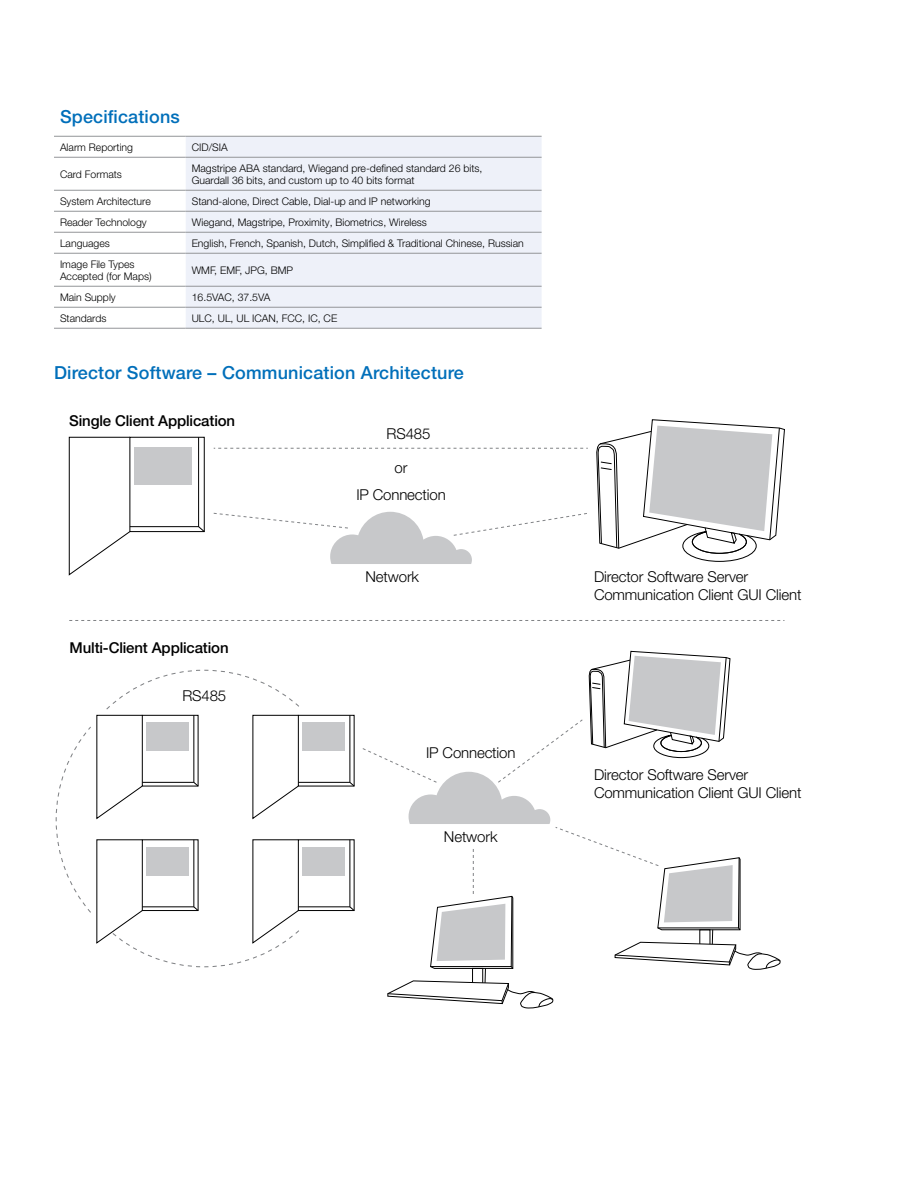
<style>
.page{position:relative;width:918px;height:1188px;background:#fff}
.page>*{position:absolute;margin:0;border:0;box-sizing:border-box;transform-origin:0 0}
.t1{font:500 18px "Helvetica Neue LT Pro";letter-spacing:.01em;color:#006fba}
.t2{font:300 15px/18px "Helvetica Neue LT Std";letter-spacing:-.01em;color:#000}
.t3{font:500 15px "Helvetica Neue LT Std";letter-spacing:-.01em;color:#000}
.t4{font:300 10.5px/12px "Helvetica Neue LT Pro";color:#000}
</style>
<div class="page">
<svg style="left:54px;top:156px;width:132px;height:172px"></svg>
<div style="left:186px;top:137px;width:356px;height:191px;background:#eef1f9"></div>
<hr style="left:54px;top:211px;width:132px;height:1px;background:#939598">
<hr style="left:54px;top:232px;width:132px;height:1px;background:#939598">
<hr style="left:54px;top:253px;width:132px;height:1px;background:#939598">
<hr style="left:54px;top:286px;width:132px;height:1px;background:#939598">
<hr style="left:54px;top:307px;width:132px;height:1px;background:#939598">
<hr style="left:54px;top:328px;width:132px;height:1px;background:#939598">
<hr style="left:186px;top:211px;width:356px;height:1px;background:#939598">
<hr style="left:186px;top:232px;width:356px;height:1px;background:#939598">
<hr style="left:186px;top:253px;width:356px;height:1px;background:#939598">
<hr style="left:186px;top:286px;width:356px;height:1px;background:#939598">
<hr style="left:186px;top:307px;width:356px;height:1px;background:#939598">
<hr style="left:186px;top:328px;width:356px;height:1px;background:#939598">
<hr style="left:54px;top:157px;width:132px;height:1px;background:#939598">
<hr style="left:186px;top:157px;width:356px;height:1px;background:#939598">
<hr style="left:54px;top:190px;width:132px;height:1px;background:#939598">
<hr style="left:186px;top:190px;width:356px;height:1px;background:#939598">
<hr style="left:54px;top:136px;width:132px;height:1px;background:#939598">
<hr style="left:186px;top:136px;width:356px;height:1px;background:#939598">
<svg style="left:596px;top:419px;width:189px;height:143px"></svg>
<div style="left:130px;top:437px;width:75px;height:95px;border:1px solid #000"></div>
<svg style="left:69px;top:437px;width:62px;height:139px"></svg>
<svg style="left:198px;top:437px;width:7px;height:96px"></svg>
<hr style="left:130px;top:526px;width:69px;height:1px;background:#000">
<div style="left:135px;top:447px;width:57px;height:37px;background:#c7c8ca"></div>
<div style="left:298px;top:715px;width:57px;height:71px;border:1px solid #000"></div>
<hr style="left:298px;top:782px;width:52px;height:1px;background:#000">
<div style="left:302px;top:722px;width:43px;height:29px;background:#c7c8ca"></div>
<div style="left:298px;top:839px;width:57px;height:72px;border:1px solid #000"></div>
<hr style="left:298px;top:906px;width:52px;height:1px;background:#000">
<div style="left:302px;top:847px;width:43px;height:28px;background:#c7c8ca"></div>
<svg style="left:214px;top:448px;width:374px;height:1px"></svg>
<svg style="left:213px;top:512px;width:374px;height:52px"></svg>
<svg style="left:69px;top:620px;width:715px;height:1px"></svg>
<svg style="left:55px;top:669px;width:248px;height:299px"></svg>
<svg style="left:349px;top:651px;width:432px;height:358px"></svg>
<h1 class="t1" style="left:60px;top:105px;width:121px">Specifications</h1>
<p class="t4" style="left:60px;top:141px;width:75px">Alarm Reporting</p>
<p class="t4" style="left:192px;top:141px;width:37px">CID/SIA</p>
<p class="t4" style="left:60px;top:168px;width:64px">Card Formats</p>
<p class="t4" style="left:192px;top:162px;width:292px">Magstripe ABA standard, Wiegand pre-defined standard 26 bits,<br>Guardall 36 bits, and custom up to 40 bits format</p>
<p class="t4" style="left:60px;top:195px;width:92px">System Architecture</p>
<p class="t4" style="left:192px;top:195px;width:240px">Stand-alone, Direct Cable, Dial-up and IP networking</p>
<p class="t4" style="left:60px;top:216px;width:88px">Reader Technology</p>
<p class="t4" style="left:192px;top:216px;width:237px">Wiegand, Magstripe, Proximity, Biometrics, Wireless</p>
<p class="t4" style="left:60px;top:237px;width:51px">Languages</p>
<p class="t4" style="left:192px;top:237px;width:334px">English, French, Spanish, Dutch, Simplified &amp; Traditional Chinese, Russian</p>
<p class="t4" style="left:60px;top:258px;width:93px">Image File Types<br>Accepted (for Maps)</p>
<p class="t4" style="left:192px;top:264px;width:103px">WMF, EMF, JPG, BMP</p>
<p class="t4" style="left:60px;top:291px;width:57px">Main Supply</p>
<p class="t4" style="left:192px;top:291px;width:80px">16.5VAC, 37.5VA</p>
<p class="t4" style="left:60px;top:312px;width:48px">Standards</p>
<p class="t4" style="left:192px;top:312px;width:147px">ULC, UL, UL ICAN, FCC, IC, CE</p>
<h1 class="t1" style="left:54px;top:362px;width:411px">Director Software – Communication Architecture</h1>
<h2 class="t3" style="left:69px;top:412px;width:167px">Single Client Application</h2>
<h2 class="t3" style="left:70px;top:638px;width:161px">Multi-Client Application</h2>
<h2 class="t2" style="left:182px;top:686px;width:45px">RS485</h2>
<h2 class="t2" style="left:387px;top:424px;width:45px">RS485</h2>
<h2 class="t2" style="left:356px;top:454px;width:91px;line-height:27px;text-align:center">or<br>IP Connection</h2>
<h2 class="t2" style="left:366px;top:567px;width:55px">Network</h2>
<h2 class="t2" style="left:426px;top:743px;width:91px">IP Connection</h2>
<h2 class="t2" style="left:444px;top:827px;width:55px">Network</h2>
<h2 class="t2" style="left:594px;top:567px;width:209px">Director Software Server<br>Communication Client GUI Client</h2>
<h2 class="t2" style="left:594px;top:765px;width:209px">Director Software Server<br>Communication Client GUI Client</h2>
</div>
